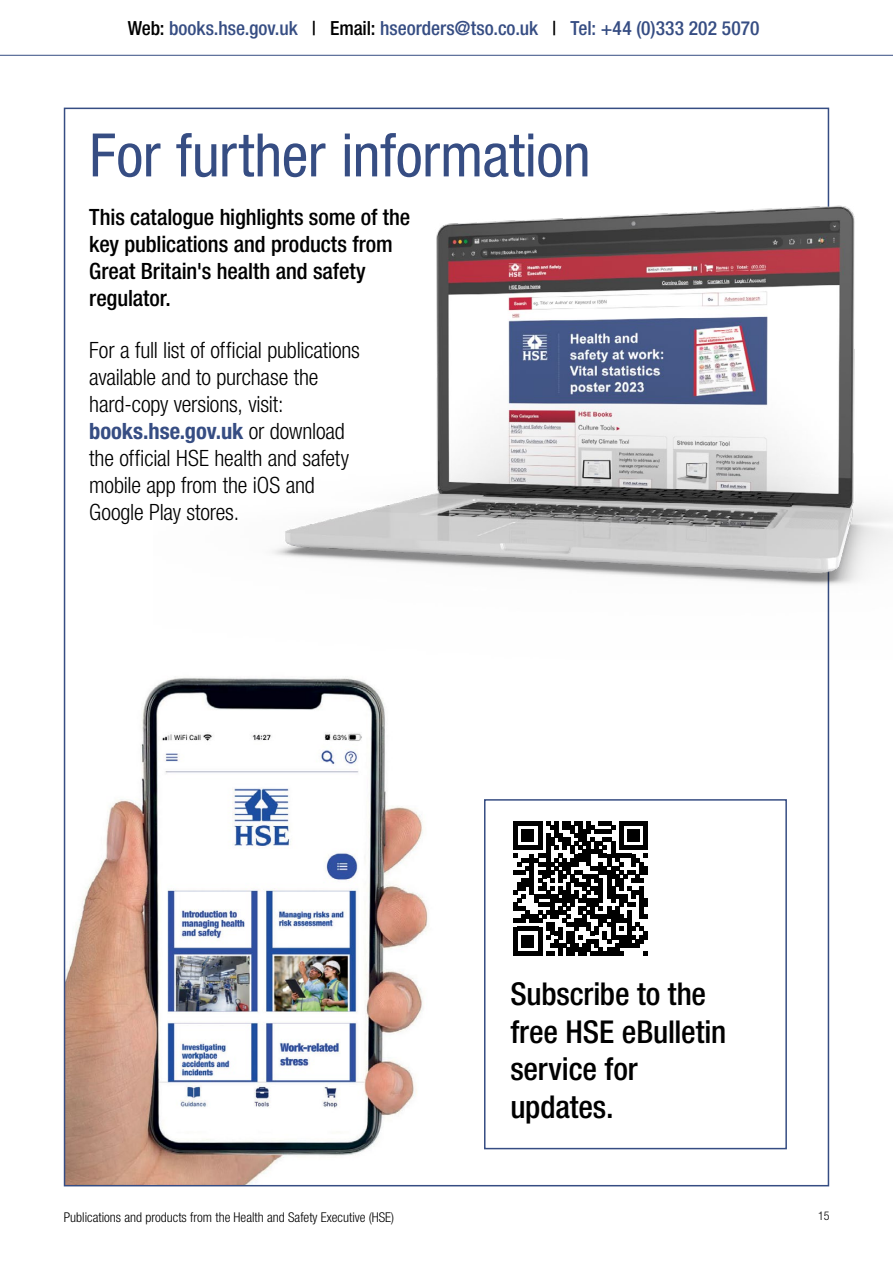
<style>
.page{position:relative;width:893px;height:1263px;background:#fff}
.page>*{position:absolute;margin:0;border:0;box-sizing:border-box;transform-origin:0 0}
.t1{font:condensed 60px "Helvetica Neue LT Std";letter-spacing:-.005em;color:#364d83}
.t2{font:500 condensed 31.5px/37.8px "Helvetica Neue LT Std";letter-spacing:-.005em;color:#000}
.t3{font:300 condensed 22.5px/27px "Helvetica Neue LT Std";letter-spacing:-.01em;color:#000}
.t4{font:500 condensed 22.5px/27px "Helvetica Neue LT Std";letter-spacing:-.005em;color:#000}
.t5{font:500 condensed 19.5px "Helvetica Neue LT Std";letter-spacing:-.005em;color:#364d83}
.t6{font:300 condensed 13.5px "Helvetica Neue LT Std";color:#000}
.t7{font:300 condensed 12px "Helvetica Neue LT Std";color:#000}
.s1{color:#000}
.s2{font-weight:700;color:#364d83}
</style>
<div class="page">
<img style="left:67px;top:677px;width:361px;height:506px">
<div style="left:484px;top:799px;width:303px;height:350px;border:2px solid #364d83"></div>
<hr style="left:0;top:55px;width:893px;height:1px;background:#364d83">
<img style="left:154px;top:54px;width:739px;height:605px">
<svg style="left:514px;top:821px;width:134px;height:134px"></svg>
<p class="t5" style="left:128px;top:16px;width:633px"><span class="s1">Web:</span> books.hse.gov.uk <span class="s1">| Email:</span> hseorders@tso.co.uk <span class="s1">|</span> Tel: +44 (0)333 202 5070</p>
<h1 class="t1" style="left:89px;top:120px;width:503px">For further information</h1>
<p class="t4" style="left:89px;top:203px;width:322px">This catalogue highlights some of the key publications and products from<br>Great Britain's health and safety regulator.</p>
<p class="t3" style="left:89px;top:337px;width:272px">For a full list of official publications available and to purchase the hard-copy versions, visit: <span class="s2">books.hse.gov.uk</span> or download the official HSE health and safety mobile app from the iOS and<br>Google Play stores.</p>
<h2 class="t2" style="left:510px;top:974px;width:217px">Subscribe to the free HSE eBulletin service for updates.</h2>
<p class="t6" style="left:64px;top:1209px;width:332px">Publications and products from the Health and Safety Executive (HSE)</p>
<p class="t7" style="left:818px;top:1209px;width:13px">15</p>
</div>
